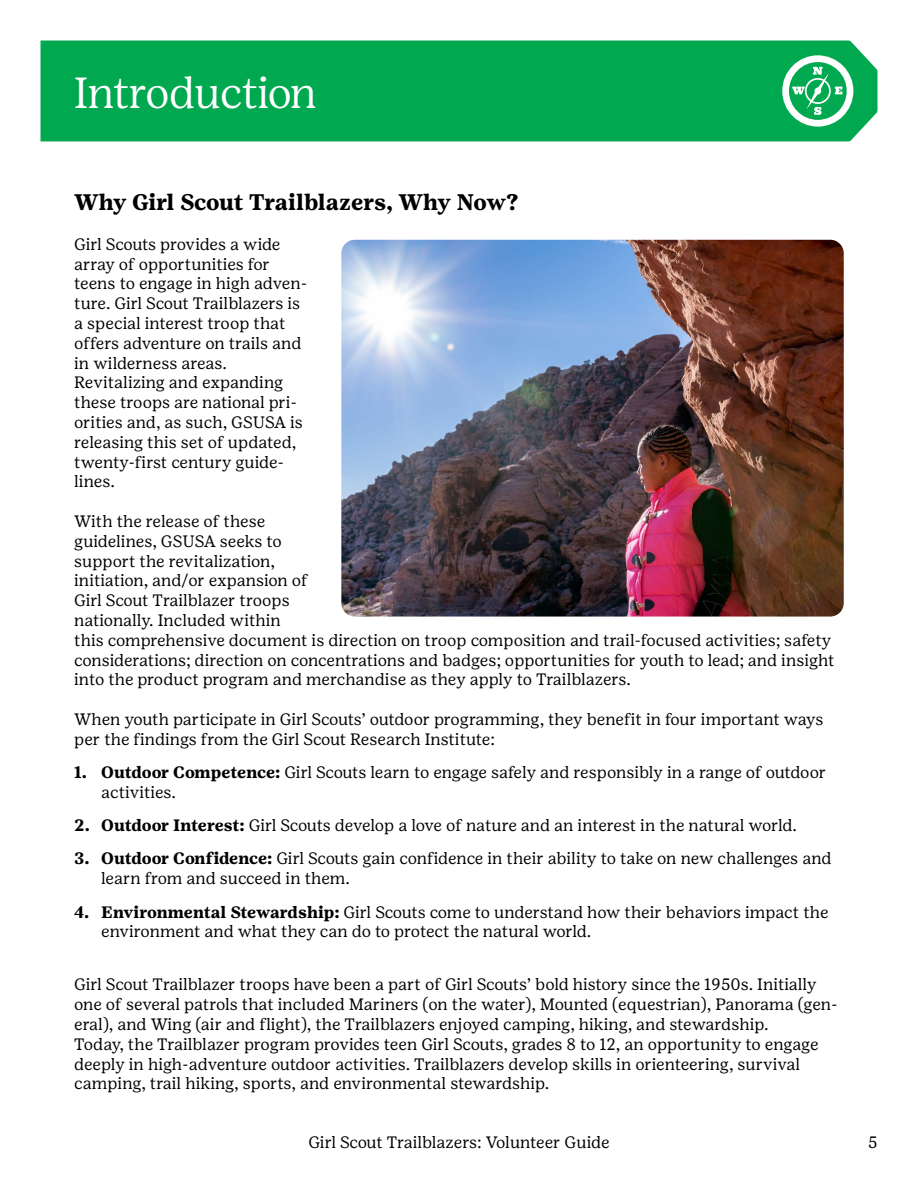
<style>
.page{position:relative;width:918px;height:1188px;background:#fff}
.page>*{position:absolute;margin:0;border:0;box-sizing:border-box;transform-origin:0 0}
.t1{font:300 43.5px "Girl Scout Display";color:#fff}
.t2{font:700 22.5px "Girl Scout Text";letter-spacing:-.01em;color:#000}
.t3{font:16.5px/19.8px "Girl Scout Text";color:#000}
.s1{font-weight:700}
</style>
<div class="page">
<div style="left:41px;top:41px;width:837px;height:100px;background:#00a850"></div>
<svg style="left:782px;top:55px;width:71px;height:72px"></svg>
<div style="left:814px;top:88px;width:7px;height:6px;background:#fff;border-radius:50%"></div>
<img style="left:341px;top:240px;width:503px;height:377px">
<h1 class="t1" style="left:74px;top:69px;width:244px">Introduction</h1>
<h2 class="t2" style="left:74px;top:189px;width:446px">Why Girl Scout Trailblazers, Why Now?</h2>
<p class="t3" style="left:74px;top:234px;width:235px">Girl Scouts provides a wide array of opportunities for teens to engage in high adven&shy;ture. Girl Scout Trailblazers is a special interest troop that offers adventure on trails and in wilderness areas.<br>Revitalizing and expanding these troops are national pri&shy;orities and, as such, GSUSA is releasing this set of updated, twenty-first century guide&shy;lines.</p>
<p class="t3" style="left:74px;top:511px;width:762px">With the release of these<br>guidelines, GSUSA seeks to<br>support the revitalization,<br>initiation, and/or expansion of<br>Girl Scout Trailblazer troops<br>nationally. Included within<br>this comprehensive document is direction on troop composition and trail-focused activities; safety considerations; direction on concentrations and badges; opportunities for youth to lead; and insight into the product program and merchandise as they apply to Trailblazers.</p>
<p class="t3" style="left:74px;top:709px;width:751px">When youth participate in Girl Scouts’ outdoor programming, they benefit in four important ways per the findings from the Girl Scout Research Institute:</p>
<p class="t3" style="left:101px;top:762px;width:726px;text-indent:-27px"><span class="s1">1. Outdoor Competence:</span> Girl Scouts learn to engage safely and responsibly in a range of outdoor activities.</p>
<p class="t3" style="left:74px;top:816px;width:724px"><span class="s1">2. Outdoor Interest:</span> Girl Scouts develop a love of nature and an interest in the natural world.</p>
<p class="t3" style="left:101px;top:849px;width:732px;text-indent:-27px"><span class="s1">3. Outdoor Confidence:</span> Girl Scouts gain confidence in their ability to take on new challenges and learn from and succeed in them.</p>
<p class="t3" style="left:101px;top:902px;width:729px;text-indent:-27px"><span class="s1">4. Environmental Stewardship:</span> Girl Scouts come to understand how their behaviors impact the environment and what they can do to protect the natural world.</p>
<p class="t3" style="left:74px;top:975px;width:765px">Girl Scout Trailblazer troops have been a part of Girl Scouts’ bold history since the 1950s. Initially one of several patrols that included Mariners (on the water), Mounted (equestrian), Panorama (gen&shy;eral), and Wing (air and flight), the Trailblazers enjoyed camping, hiking, and stewardship.<br>Today, the Trailblazer program provides teen Girl Scouts, grades 8 to 12, an opportunity to engage deeply in high-adventure outdoor activities. Trailblazers develop skills in orienteering, survival camping, trail hiking, sports, and environmental stewardship.</p>
<p class="t3" style="left:308px;top:1132px;width:303px">Girl Scout Trailblazers: Volunteer Guide</p>
<p class="t3" style="left:868px;top:1132px;width:11px">5</p>
</div>
